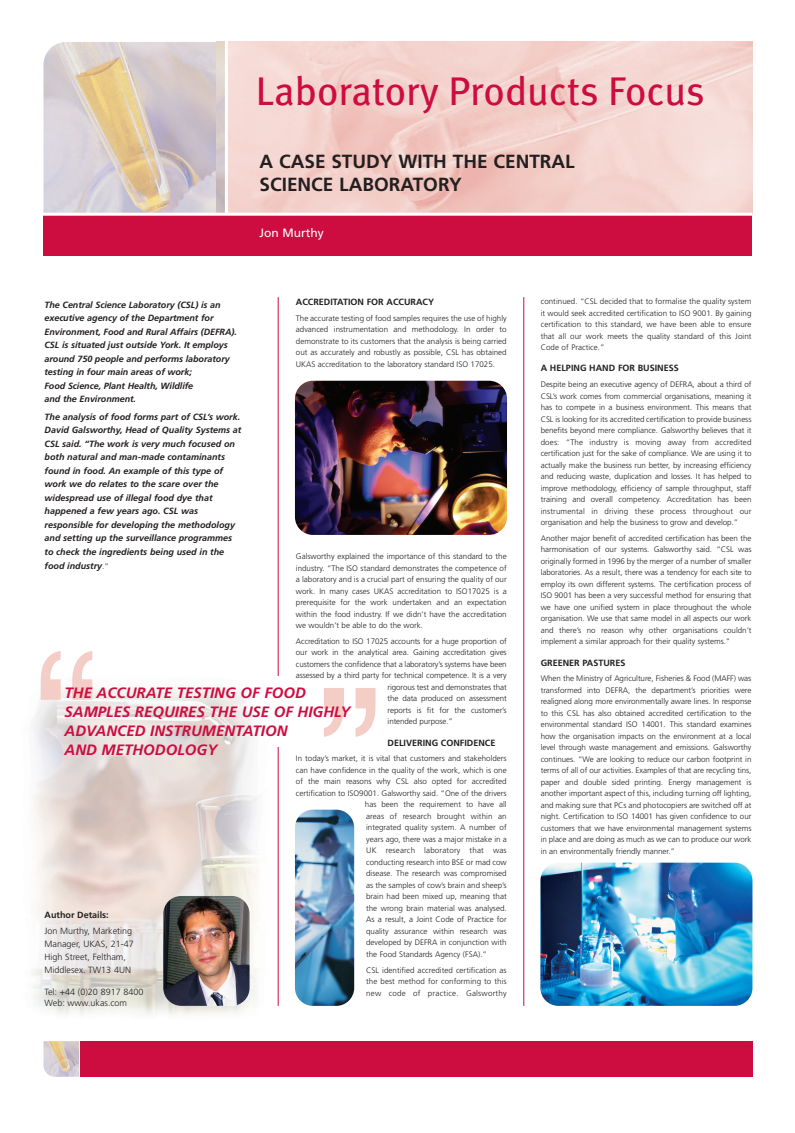
<style>
.page{position:relative;width:795px;height:1133px;background:#fff}
.page>*{position:absolute;margin:0;border:0;box-sizing:border-box;transform-origin:0 0}
.t1{font:192px "Helvetica";color:#f4cdc7}
.t2{font:40px "Meta";color:#cd0d40}
.t3{font:700 19px/22.8px "Frutiger";color:#231f20}
.t4{font:italic 700 15px/19px "Frutiger";color:#cd0d40}
.t5{font:12px "Frutiger";color:#fff}
.t6{font:italic 700 9px/13.5px "Frutiger";color:#231f20}
.t7{font:300 9px/13px "Frutiger";color:#231f20}
.t8{font:700 9px "Frutiger";color:#231f20}
.t9{font:300 8px/11.5px "Frutiger";color:#231f20;text-align:justify}
.t10{font:300 8px "Frutiger";letter-spacing:.02em;color:#231f20}
.s1{font-weight:300;font-style:normal;font-size:8px}
</style>
<div class="page">
<img style="left:43px;top:42px;width:173px;height:171px">
<div style="left:43px;top:215px;width:709px;height:40px;background:#cd0d40"></div>
<div style="left:80px;top:1041px;width:672px;height:36px;background:#cd0d40"></div>
<img style="left:31px;top:665px;width:265px;height:350px">
<img style="left:228px;top:42px;width:524px;height:171px">
<svg style="left:216px;top:42px;width:9px;height:171px;background:#d6cbc9"></svg>
<hr style="left:278px;top:297px;width:1px;height:709px;background:#cd0d40">
<hr style="left:523px;top:297px;width:1px;height:709px;background:#cd0d40">
<img style="left:295px;top:381px;width:212px;height:154px;border-radius:18px">
<img style="left:295px;top:810px;width:59px;height:195px;border-radius:18px">
<img style="left:540px;top:862px;width:212px;height:144px;border-radius:18px">
<hr style="left:39px;top:213px;width:713px;height:3px;background:#fff">
<img style="left:43px;top:1041px;width:36px;height:36px">
<img style="left:163px;top:896px;width:86px;height:110px;border-radius:18px">
<div style="left:272px;top:676px;width:14px;height:71px;background:#fff"></div>
<h2 class="t2" style="left:256px;top:76px;width:450px">Laboratory Products Focus</h2>
<h3 class="t3" style="left:259px;top:151px;width:317px">A CASE STUDY WITH THE CENTRAL<br>SCIENCE LABORATORY</h3>
<h3 class="t5" style="left:259px;top:228px;width:66px">Jon Murthy</h3>
<p class="t8" style="left:296px;top:298px;width:140px">ACCREDITATION FOR ACCURACY</p>
<p class="t9" style="left:296px;top:313px;width:212px">The accurate testing of food samples requires the use of highly advanced instrumentation and methodology. In order to demonstrate to its customers that the analysis is being carried out as accurately and robustly as possible, CSL has obtained UKAS accreditation to the laboratory standard ISO 17025.</p>
<p class="t6" style="left:44px;top:298px;width:194px">The Central Science Laboratory (CSL) is an executive agency of the Department for Environment, Food and Rural Affairs (DEFRA).<br>CSL is situated just outside York. It employs around 750 people and performs laboratory testing in four main areas of work;<br>Food Science, Plant Health, Wildlife<br>and the Environment.</p>
<p class="t6" style="left:44px;top:411px;width:198px">The analysis of food forms part of CSL’s work.<br>David Galsworthy, Head of Quality Systems at CSL said. “The work is very much focused on both natural and man-made contaminants found in food. An example of this type of work we do relates to the scare over the widespread use of illegal food dye that happened a few years ago. CSL was responsible for developing the methodology and setting up the surveillance programmes to check the ingredients being used in the food industry<span class="s1">.”</span></p>
<p class="t9" style="left:296px;top:551px;width:212px">Galsworthy explained the importance of this standard to the industry. “The ISO standard demonstrates the competence of a laboratory and is a crucial part of ensuring the quality of our work. In many cases UKAS accreditation to ISO17025 is a prerequisite for the work undertaken and an expectation within the food industry. If we didn’t have the accreditation we wouldn’t be able to do the work.</p>
<p class="t9" style="left:296px;top:636px;width:212px">Accreditation to ISO 17025 accounts for a huge proportion of</p>
<p class="t9" style="left:296px;top:647px;width:212px">our work in the analytical area. Gaining accreditation gives</p>
<p class="t9" style="left:296px;top:659px;width:212px">customers the confidence that a laboratory’s systems have been</p>
<p class="t9" style="left:296px;top:670px;width:212px">assessed by a third party for technical competence. It is a very</p>
<p class="t9" style="left:387px;top:682px;width:120px">rigorous test and demonstrates that</p>
<p class="t9" style="left:387px;top:693px;width:120px">the data produced on assessment</p>
<p class="t9" style="left:387px;top:705px;width:120px">reports is fit for the customer’s</p>
<p class="t9" style="left:387px;top:716px;width:67px">intended purpose.”</p>
<p class="t8" style="left:387px;top:739px;width:109px">DELIVERING CONFIDENCE</p>
<p class="t9" style="left:296px;top:753px;width:212px">In today’s market, it is vital that customers and stakeholders</p>
<p class="t9" style="left:296px;top:765px;width:212px">can have confidence in the quality of the work, which is one</p>
<p class="t9" style="left:296px;top:776px;width:212px">of the main reasons why CSL also opted for accredited</p>
<p class="t9" style="left:296px;top:788px;width:212px">certification to ISO9001. Galsworthy said. “One of the drivers</p>
<p class="t9" style="left:365px;top:799px;width:143px">has been the requirement to have all</p>
<p class="t9" style="left:366px;top:811px;width:142px">areas of research brought within an</p>
<p class="t9" style="left:366px;top:822px;width:142px">integrated quality system. A number of</p>
<p class="t9" style="left:366px;top:834px;width:142px">years ago, there was a major mistake in a</p>
<p class="t10" style="left:366px;top:847px;width:142px">UK research laboratory that was</p>
<p class="t9" style="left:366px;top:857px;width:142px">conducting research into BSE or mad cow</p>
<p class="t9" style="left:366px;top:868px;width:142px">disease. The research was compromised</p>
<p class="t9" style="left:366px;top:880px;width:142px">as the samples of cow’s brain and sheep’s</p>
<p class="t9" style="left:366px;top:891px;width:142px">brain had been mixed up, meaning that</p>
<p class="t9" style="left:366px;top:903px;width:142px">the wrong brain material was analysed.</p>
<p class="t9" style="left:366px;top:914px;width:142px">As a result, a Joint Code of Practice for</p>
<p class="t9" style="left:366px;top:926px;width:142px">quality assurance within research was</p>
<p class="t9" style="left:366px;top:937px;width:142px">developed by DEFRA in conjunction with</p>
<p class="t9" style="left:366px;top:949px;width:122px">the Food Standards Agency (FSA).”</p>
<p class="t9" style="left:366px;top:965px;width:142px">CSL identified accredited certification as the best method for conforming to this new code of practice. Galsworthy</p>
<h1 class="t1" style="left:33px;top:652px;width:65px">“</h1>
<h3 class="t4" style="left:64px;top:684px;width:287px">THE ACCURATE TESTING OF FOOD<br>SAMPLES REQUIRES THE USE OF HIGHLY<br>ADVANCED INSTRUMENTATION<br>AND METHODOLOGY</h3>
<h1 class="t1" style="left:383px;top:735px;width:65px;rotate:-180deg">“</h1>
<p class="t8" style="left:44px;top:911px;width:66px">Author Details:</p>
<p class="t7" style="left:44px;top:924px;width:91px">Jon Murthy, Marketing<br>Manager, UKAS, 21-47<br>High Street, Feltham,<br>Middlesex. TW13 4UN</p>
<p class="t7" style="left:44px;top:987px;width:100px;line-height:10.8px">Tel: +44 (0)20 8917 8400<br>Web: www.ukas.com</p>
<p class="t9" style="left:540px;top:296px;width:212px">continued. “CSL decided that to formalise the quality system it would seek accredited certification to ISO 9001. By gaining certification to this standard, we have been able to ensure that all our work meets the quality standard of this Joint Code of Practice.”</p>
<p class="t8" style="left:540px;top:365px;width:139px">A HELPING HAND FOR BUSINESS</p>
<p class="t9" style="left:540px;top:379px;width:212px">Despite being an executive agency of DEFRA, about a third of CSL’s work comes from commercial organisations, meaning it has to compete in a business environment. This means that CSL is looking for its accredited certification to provide business benefits beyond mere compliance. Galsworthy believes that it does: “The industry is moving away from accredited certification just for the sake of compliance. We are using it to actually make the business run better, by increasing efficiency and reducing waste, duplication and losses. It has helped to improve methodology, efficiency of sample throughput, staff training and overall competency. Accreditation has been instrumental in driving these process throughout our organisation and help the business to grow and develop.”</p>
<p class="t9" style="left:540px;top:533px;width:212px">Another major benefit of accredited certification has been the harmonisation of our systems. Galsworthy said. “CSL was originally formed in 1996 by the merger of a number of smaller laboratories. As a result, there was a tendency for each site to employ its own different systems. The certification process of ISO 9001 has been a very successful method for ensuring that we have one unified system in place throughout the whole organisation. We use that same model in all aspects our work and there’s no reason why other organisations couldn’t implement a similar approach for their quality systems.”</p>
<p class="t8" style="left:540px;top:659px;width:86px">GREENER PASTURES</p>
<p class="t9" style="left:540px;top:673px;width:212px">When the Ministry of Agriculture, Fisheries &amp; Food (MAFF) was transformed into DEFRA, the department’s priorities were realigned along more environmentally aware lines. In response to this CSL has also obtained accredited certification to the environmental standard ISO 14001. This standard examines how the organisation impacts on the environment at a local level through waste management and emissions. Galsworthy continues. “We are looking to reduce our carbon footprint in terms of all of our activities. Examples of that are recycling tins, paper and double sided printing. Energy management is another important aspect of this, including turning off lighting, and making sure that PCs and photocopiers are switched off at night. Certification to ISO 14001 has given confidence to our customers that we have environmental management systems in place and are doing as much as we can to produce our work in an environmentally friendly manner.”</p>
</div>
